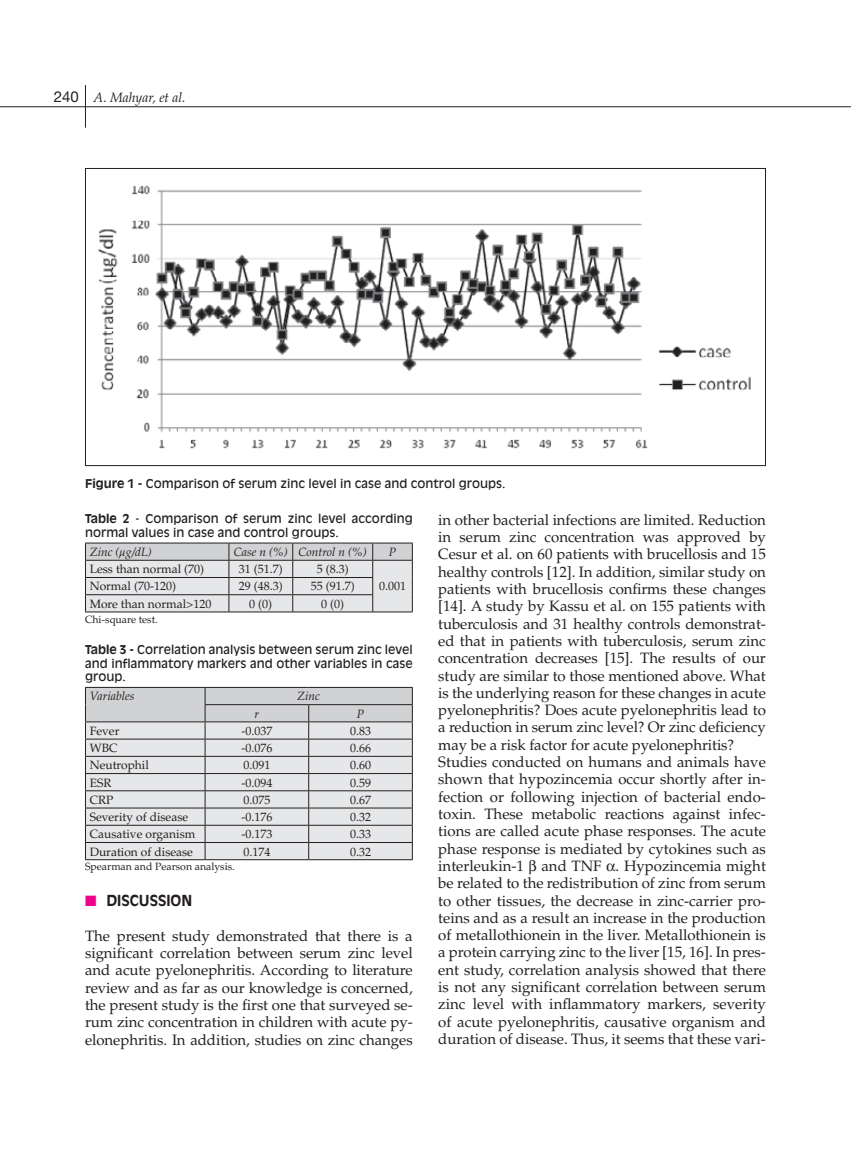
<style>
.page{position:relative;width:851px;height:1149px;background:#fff}
.page>*{position:absolute;margin:0;border:0;box-sizing:border-box;transform-origin:0 0}
.t1{font:15px/17.2px "Palatino LT Std";color:#231f20;text-align:justify}
.t2{font:700 15px "Antique Olive Std";color:#231f20}
.t3{font:italic 13.5px "Palatino LT Std";color:#231f20}
.t4{font:12px "Palatino LT Std";color:#231f20}
.t5{font:12px/13.5px "Antique Olive Std";color:#231f20;text-align:justify}
.t6{font:italic 12px "Palatino LT Std";color:#231f20}
.t7{font:10.5px "Palatino LT Std";color:#231f20}
.s1{font-family:"Helvetica Neue LT Std";font-style:normal;font-size:15px}
.s2{font-weight:700}
.s3{color:#ed028c}
</style>
<div class="page">
<hr style="left:85px;top:85px;width:1px;height:43px;background:#231f20">
<hr style="left:0;top:106px;width:850px;height:1px;background:#231f20">
<img style="left:98px;top:185px;width:653px;height:264px">
<hr style="left:85px;top:686px;width:120px;height:1px;background:#231f20">
<hr style="left:205px;top:686px;width:104px;height:1px;background:#231f20">
<hr style="left:309px;top:686px;width:103px;height:1px;background:#231f20">
<svg style="left:85px;top:687px;width:328px;height:172px;background:#d4d5d7"></svg>
<hr style="left:85px;top:859px;width:120px;height:1px;background:#231f20">
<hr style="left:205px;top:859px;width:104px;height:1px;background:#231f20">
<hr style="left:309px;top:859px;width:103px;height:1px;background:#231f20">
<hr style="left:85px;top:542px;width:144px;height:1px;background:#231f20">
<hr style="left:229px;top:542px;width:64px;height:1px;background:#231f20">
<hr style="left:293px;top:542px;width:79px;height:1px;background:#231f20">
<hr style="left:372px;top:542px;width:40px;height:1px;background:#231f20">
<svg style="left:85px;top:543px;width:328px;height:68px;background:#d4d5d7"></svg>
<hr style="left:85px;top:611px;width:144px;height:1px;background:#231f20">
<hr style="left:229px;top:611px;width:64px;height:1px;background:#231f20">
<hr style="left:293px;top:611px;width:79px;height:1px;background:#231f20">
<hr style="left:372px;top:611px;width:40px;height:1px;background:#231f20">
<p class="t3" style="left:54px;top:89px;width:133px"><span class="s1">240</span> A. Mahyar, et al.</p>
<p class="t5" style="left:85px;top:477px;width:422px"><span class="s2">Figure 1 -</span> Comparison of serum zinc level in case and control groups.</p>
<p class="t5" style="left:85px;top:512px;width:329px"><span class="s2">Table 2</span> - Comparison of serum zinc level according normal values in case and control groups.</p>
<p class="t6" style="left:90px;top:545px;width:64px">Zinc (µg/dL)</p>
<p class="t6" style="left:234px;top:545px;width:135px">Case n (%) Control n (%)</p>
<p class="t6" style="left:389px;top:545px;width:9px">P</p>
<p class="t4" style="left:90px;top:562px;width:116px">Less than normal (70)</p>
<p class="t4" style="left:239px;top:562px;width:45px">31 (51.7)</p>
<p class="t4" style="left:317px;top:562px;width:33px">5 (8.3)</p>
<p class="t4" style="left:90px;top:579px;width:88px">Normal (70-120)</p>
<p class="t4" style="left:239px;top:579px;width:45px">29 (48.3)</p>
<p class="t4" style="left:310px;top:579px;width:45px">55 (91.7)</p>
<p class="t4" style="left:379px;top:579px;width:28px">0.001</p>
<p class="t4" style="left:90px;top:596px;width:123px">More than normal&gt;120</p>
<p class="t4" style="left:249px;top:596px;width:24px">0 (0)</p>
<p class="t4" style="left:321px;top:596px;width:24px">0 (0)</p>
<p class="t7" style="left:85px;top:612px;width:74px">Chi-square test.</p>
<p class="t5" style="left:85px;top:642px;width:329px"><span class="s2">Table 3 -</span> Correlation analysis between serum zinc level and inflammatory markers and other variables in case group.</p>
<p class="t6" style="left:90px;top:689px;width:46px">Variables</p>
<p class="t6" style="left:297px;top:689px;width:24px">Zinc</p>
<p class="t6" style="left:254px;top:706px;width:6px">r</p>
<p class="t6" style="left:357px;top:706px;width:9px">P</p>
<p class="t4" style="left:90px;top:723px;width:31px">Fever</p>
<p class="t4" style="left:241px;top:723px;width:32px">-0.037</p>
<p class="t4" style="left:350px;top:723px;width:22px">0.83</p>
<p class="t4" style="left:90px;top:740px;width:29px">WBC</p>
<p class="t4" style="left:241px;top:740px;width:32px">-0.076</p>
<p class="t4" style="left:350px;top:740px;width:22px">0.66</p>
<p class="t4" style="left:90px;top:758px;width:61px">Neutrophil</p>
<p class="t4" style="left:243px;top:758px;width:28px">0.091</p>
<p class="t4" style="left:350px;top:758px;width:22px">0.60</p>
<p class="t4" style="left:90px;top:775px;width:23px">ESR</p>
<p class="t4" style="left:241px;top:775px;width:32px">-0.094</p>
<p class="t4" style="left:350px;top:775px;width:22px">0.59</p>
<p class="t4" style="left:90px;top:792px;width:25px">CRP</p>
<p class="t4" style="left:243px;top:792px;width:28px">0.075</p>
<p class="t4" style="left:350px;top:792px;width:22px">0.67</p>
<p class="t4" style="left:90px;top:809px;width:100px">Severity of disease</p>
<p class="t4" style="left:241px;top:809px;width:32px">-0.176</p>
<p class="t4" style="left:350px;top:809px;width:22px">0.32</p>
<p class="t4" style="left:90px;top:826px;width:107px">Causative organism</p>
<p class="t4" style="left:241px;top:826px;width:32px">-0.173</p>
<p class="t4" style="left:350px;top:826px;width:22px">0.33</p>
<p class="t4" style="left:90px;top:844px;width:105px">Duration of disease</p>
<p class="t4" style="left:243px;top:844px;width:28px">0.174</p>
<p class="t4" style="left:350px;top:844px;width:22px">0.32</p>
<p class="t7" style="left:85px;top:860px;width:151px">Spearman and Pearson analysis.</p>
<p class="t2" style="left:85px;top:891px;width:91px"><span class="s3">■</span> DISCUSSION</p>
<p class="t1" style="left:85px;top:927px;width:329px">The present study demonstrated that there is a significant correlation between serum zinc level and acute pyelonephritis. According to literature review and as far as our knowledge is concerned, the present study is the first one that surveyed se&shy;rum zinc concentration in children with acute py&shy;elonephritis. In addition, studies on zinc changes</p>
<p class="t1" style="left:438px;top:511px;width:329px;text-align:left">in other bacterial infections are limited. Reduction in serum zinc concentration was approved by Cesur et al. on 60 patients with brucellosis and 15 healthy controls [12]. In addition, similar study on patients with brucellosis confirms these changes [14]. A study by Kassu et al. on 155 patients with tuberculosis and 31 healthy controls demonstrat&shy;ed that in patients with tuberculosis, serum zinc concentration decreases [15]. The results of our study are similar to those mentioned above. What is the underlying reason for these changes in acute pyelonephritis? Does acute pyelonephritis lead to a reduction in serum zinc level? Or zinc deficiency may be a risk factor for acute pyelonephritis?<br>Studies conducted on humans and animals have shown that hypozincemia occur shortly after in&shy;fection or following injection of bacterial endo&shy;toxin. These metabolic reactions against infec&shy;tions are called acute phase responses. The acute phase response is mediated by cytokines such as interleukin-1 and TNF . Hypozincemia might be related to the redistribution of zinc from serum to other tissues, the decrease in zinc-carrier pro&shy;teins and as a result an increase in the production of metallothionein in the liver. Metallothionein is a protein carrying zinc to the liver [15, 16]. In pres&shy;ent study, correlation analysis showed that there is not any significant correlation between serum zinc level with inflammatory markers, severity of acute pyelonephritis, causative organism and duration of disease. Thus, it seems that these vari-</p>
</div>
